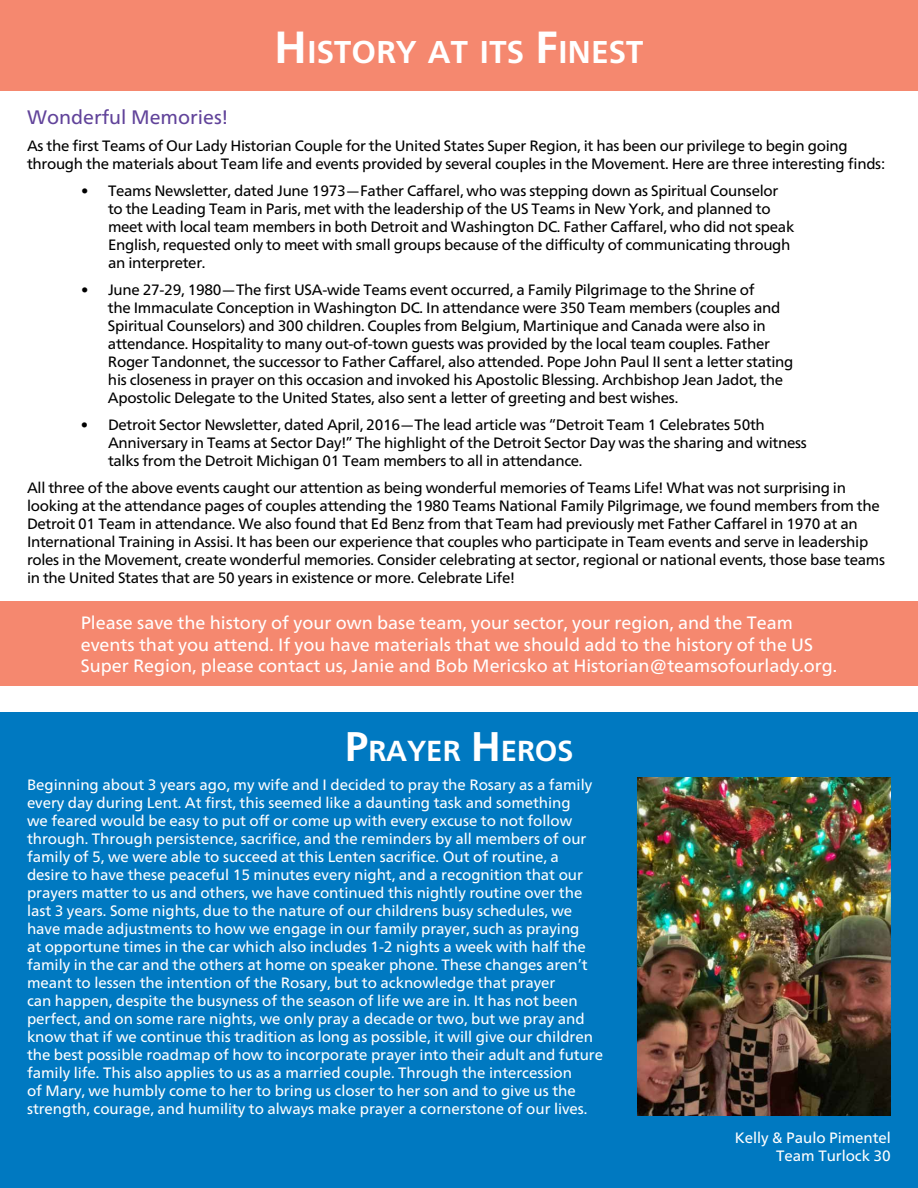
<style>
.page{position:relative;width:918px;height:1188px;background:#fff}
.page>*{position:absolute;margin:0;border:0;box-sizing:border-box;transform-origin:0 0}
.t1{font:700 31.5px "Frutiger Neue LT";letter-spacing:-.005em;color:#fff}
.t2{font:700 28.95px "Frutiger Neue LT";letter-spacing:-.005em;color:#fff}
.t3{font:19.5px "Frutiger Neue LT";color:#61439a}
.t4{font:17.85px/21.5px "Frutiger Neue LT";color:#fff}
.t5{font:15px/18px "Frutiger Neue LT";letter-spacing:-.02em;color:#000}
.t6{font:15px/18px "Frutiger Neue LT";color:#fff}
.s1{font-size:45px}
.s2{font-size:41.4px}
</style>
<div class="page">
<div style="left:0;top:601px;width:918px;height:85px;background:#f5886f"></div>
<div style="left:0;top:713px;width:918px;height:475px;background:#0079c1"></div>
<div style="left:0;top:0;width:918px;height:91px;background:#f5886f"></div>
<img style="left:638px;top:777px;width:253px;height:338px">
<h1 class="t1" style="left:274px;top:34px;width:371px"><span class="s1">H</span> ISTORY AT ITS <span class="s1">F</span>I NEST</h1>
<h3 class="t3" style="left:27px;top:106px;width:203px">Wonderful Memories!</h3>
<p class="t5" style="left:27px;top:137px;width:860px">As the first Teams of Our Lady Historian Couple for the United States Super Region, it has been our privilege to begin going through the materials about Team life and events provided by several couples in the Movement. Here are three interesting finds:</p>
<p class="t5" style="left:108px;top:182px;width:688px;text-indent:-27px">• Teams Newsletter, dated June 1973—Father Caffarel, who was stepping down as Spiritual Counselor to the Leading Team in Paris, met with the leadership of the US Teams in New York, and planned to meet with local team members in both Detroit and Washington DC. Father Caffarel, who did not speak English, requested only to meet with small groups because of the difficulty of communicating through an interpreter.</p>
<p class="t5" style="left:108px;top:281px;width:687px;text-indent:-27px">• June 27-29, 1980—The first USA-wide Teams event occurred, a Family Pilgrimage to the Shrine of<br>the Immaculate Conception in Washington DC. In attendance were 350 Team members (couples and Spiritual Counselors) and 300 children. Couples from Belgium, Martinique and Canada were also in attendance. Hospitality to many out-of-town guests was provided by the local team couples. Father Roger Tandonnet, the successor to Father Caffarel, also attended. Pope John Paul II sent a letter stating his closeness in prayer on this occasion and invoked his Apostolic Blessing. Archbishop Jean Jadot, the Apostolic Delegate to the United States, also sent a letter of greeting and best wishes.</p>
<p class="t5" style="left:108px;top:416px;width:700px;text-indent:-27px">• Detroit Sector Newsletter, dated April, 2016—The lead article was “Detroit Team 1 Celebrates 50th<br>Anniversary in Teams at Sector Day!” The highlight of the Detroit Sector Day was the sharing and witness talks from the Detroit Michigan 01 Team members to all in attendance.</p>
<p class="t5" style="left:27px;top:479px;width:860px">All three of the above events caught our attention as being wonderful memories of Teams Life! What was not surprising in looking at the attendance pages of couples attending the 1980 Teams National Family Pilgrimage, we found members from the Detroit 01 Team in attendance. We also found that Ed Benz from that Team had previously met Father Caffarel in 1970 at an International Training in Assisi. It has been our experience that couples who participate in Team events and serve in leadership roles in the Movement, create wonderful memories. Consider celebrating at sector, regional or national events, those base teams in the United States that are 50 years in existence or more. Celebrate Life!</p>
<p class="t4" style="left:81px;top:612px;width:758px">Please save the history of your own base team, your sector, your region, and the Team events that you attend. If you have materials that we should add to the history of the US<br>Super Region, please contact us, Janie and Bob Mericsko at Historian@teamsofourlady.org.</p>
<h2 class="t2" style="left:345px;top:734px;width:230px"><span class="s2">P</span>RAYER <span class="s2">H</span> EROS</h2>
<p class="t6" style="left:27px;top:776px;width:578px">Beginning about 3 years ago, my wife and I decided to pray the Rosary as a family every day during Lent. At first, this seemed like a daunting task and something<br>we feared would be easy to put off or come up with every excuse to not follow through. Through persistence, sacrifice, and the reminders by all members of our family of 5, we were able to succeed at this Lenten sacrifice. Out of routine, a desire to have these peaceful 15 minutes every night, and a recognition that our prayers matter to us and others, we have continued this nightly routine over the last 3 years. Some nights, due to the nature of our childrens busy schedules, we have made adjustments to how we engage in our family prayer, such as praying<br>at opportune times in the car which also includes 1-2 nights a week with half the family in the car and the others at home on speaker phone. These changes aren’t meant to lessen the intention of the Rosary, but to acknowledge that prayer<br>can happen, despite the busyness of the season of life we are in. It has not been perfect, and on some rare nights, we only pray a decade or two, but we pray and know that if we continue this tradition as long as possible, it will give our children the best possible roadmap of how to incorporate prayer into their adult and future family life. This also applies to us as a married couple. Through the intercession<br>of Mary, we humbly come to her to bring us closer to her son and to give us the strength, courage, and humility to always make prayer a cornerstone of our lives.</p>
<p class="t6" style="left:735px;top:1129px;width:158px;text-align:right">Kelly &amp; Paulo Pimentel<br>Team Turlock 30</p>
</div>
